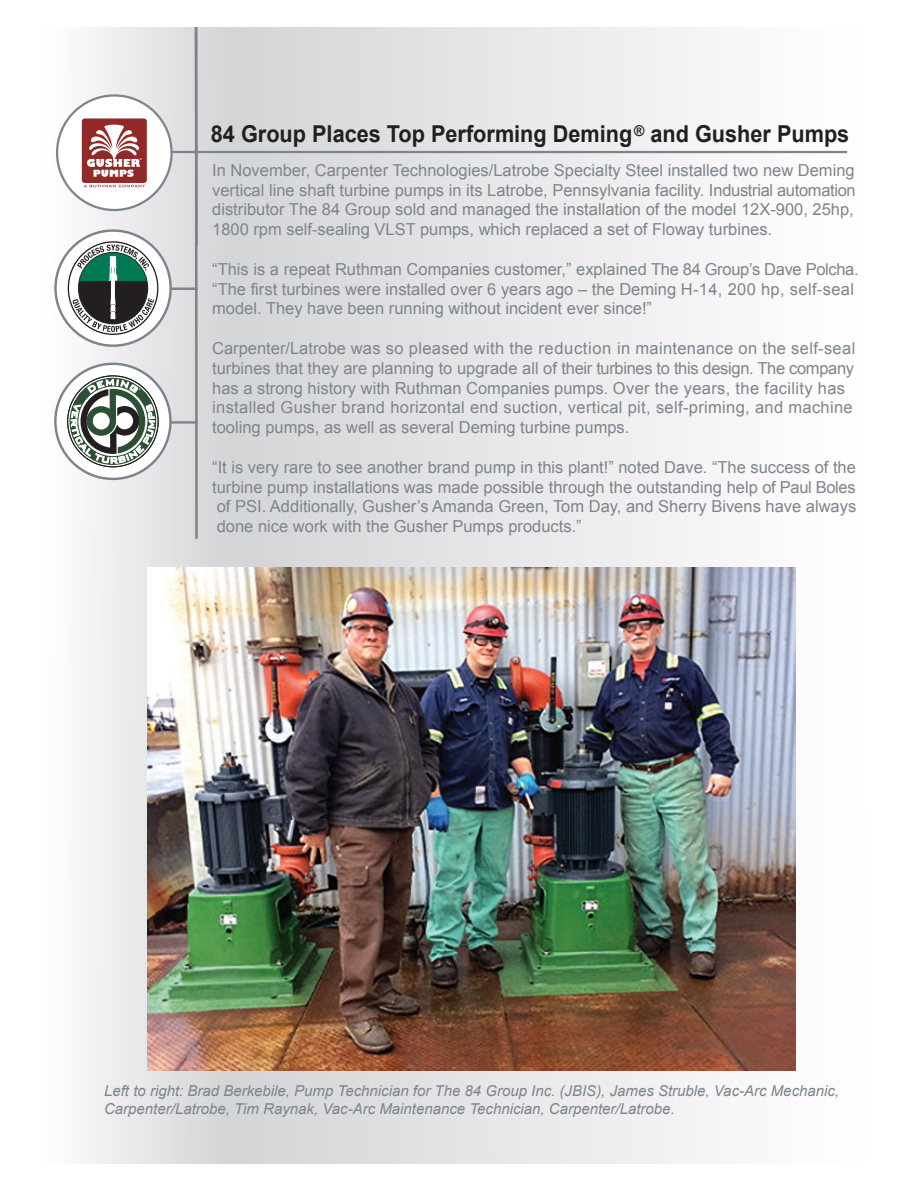
<style>
.page{position:relative;width:918px;height:1188px;background:#fff}
.page>*{position:absolute;margin:0;border:0;box-sizing:border-box;transform-origin:0 0}
.t1{font:700 23.25px "Arial";color:#231f20;scale:.93 1}
.t2{font:16.5px/19.8px "Arial";color:#7c858c;text-align:justify}
.t3{font:italic 15px/18px "Arial";color:#7c858c}
</style>
<div class="page">
<div style="left:218px;top:27px;width:654px;height:1136px;background:linear-gradient(to right,#d3d4d6,#fffeff)"></div>
<div style="left:40px;top:27px;width:189px;height:1136px;background:linear-gradient(to right,#fffdfe,#d3d4d7)"></div>
<svg style="left:195px;top:27px;width:3px;height:512px"></svg>
<hr style="left:195px;top:151px;width:652px;height:2px;background:#7c858c">
<img style="left:148px;top:568px;width:647px;height:503px">
<hr style="left:171px;top:288px;width:27px;height:2px;background:#7c858c">
<svg style="left:56px;top:231px;width:115px;height:115px"></svg>
<div style="left:54px;top:229px;width:118px;height:118px;border:2px solid #7c858c;border-radius:50%"></div>
<svg style="left:68px;top:242px;width:90px;height:92px"></svg>
<svg style="left:73px;top:244px;width:81px;height:88px"></svg>
<hr style="left:171px;top:421px;width:27px;height:3px;background:#7c858c">
<svg style="left:55px;top:364px;width:115px;height:115px"></svg>
<div style="left:54px;top:363px;width:118px;height:117px;border:2px solid #7c858c;border-radius:50%"></div>
<svg style="left:71px;top:378px;width:84px;height:85px"></svg>
<hr style="left:171px;top:151px;width:25px;height:2px;background:#7c858c">
<div style="left:57px;top:95px;width:115px;height:115px;background:#fff;border-radius:50%"></div>
<div style="left:56px;top:94px;width:117px;height:117px;border:2px solid #7c858c;border-radius:50%"></div>
<div style="left:82px;top:118px;width:65px;height:65px;background:#922929;border-radius:3px"></div>
<svg style="left:87px;top:124px;width:55px;height:53px"></svg>
<svg style="left:84px;top:185px;width:61px;height:2px"></svg>
<h1 class="t1" style="left:211px;top:118px;width:688px">84 Group Places Top Performing Deming<sup>®</sup> and Gusher Pumps</h1>
<p class="t2" style="left:212px;top:160px;width:645px">In November, Carpenter Technologies/Latrobe Specialty Steel installed two new Deming vertical line shaft turbine pumps in its Latrobe, Pennsylvania facility. Industrial automation distributor The 84 Group sold and managed the installation of the model 12X-900, 25hp, 1800 rpm self-sealing VLST pumps, which replaced a set of Floway turbines.</p>
<p class="t2" style="left:212px;top:259px;width:648px;text-align:left">“This is a repeat Ruthman Companies customer,” explained The 84 Group’s Dave Polcha. “The first turbines were installed over 6 years ago – the Deming H-14, 200 hp, self-seal model. They have been running without incident ever since!”</p>
<p class="t2" style="left:212px;top:339px;width:645px;text-align:left">Carpenter/Latrobe was so pleased with the reduction in maintenance on the self-seal turbines that they are planning to upgrade all of their turbines to this design. The company has a strong history with Ruthman Companies pumps. Over the years, the facility has installed Gusher brand horizontal end suction, vertical pit, self-priming, and machine tooling pumps, as well as several Deming turbine pumps.</p>
<p class="t2" style="left:212px;top:457px;width:646px">“It is very rare to see another brand pump in this plant!” noted Dave. “The success of the turbine pump installations was made possible through the outstanding help of Paul Boles of PSI. Additionally, Gusher’s Amanda Green, Tom Day, and Sherry Bivens have always done nice work with the Gusher Pumps products.”</p>
<p class="t3" style="left:104px;top:1082px;width:737px">Left to right: Brad Berkebile, Pump Technician for The 84 Group Inc. (JBIS), James Struble, Vac-Arc Mechanic,<br>Carpenter/Latrobe, Tim Raynak, Vac-Arc Maintenance Technician, Carpenter/Latrobe.</p>
</div>
